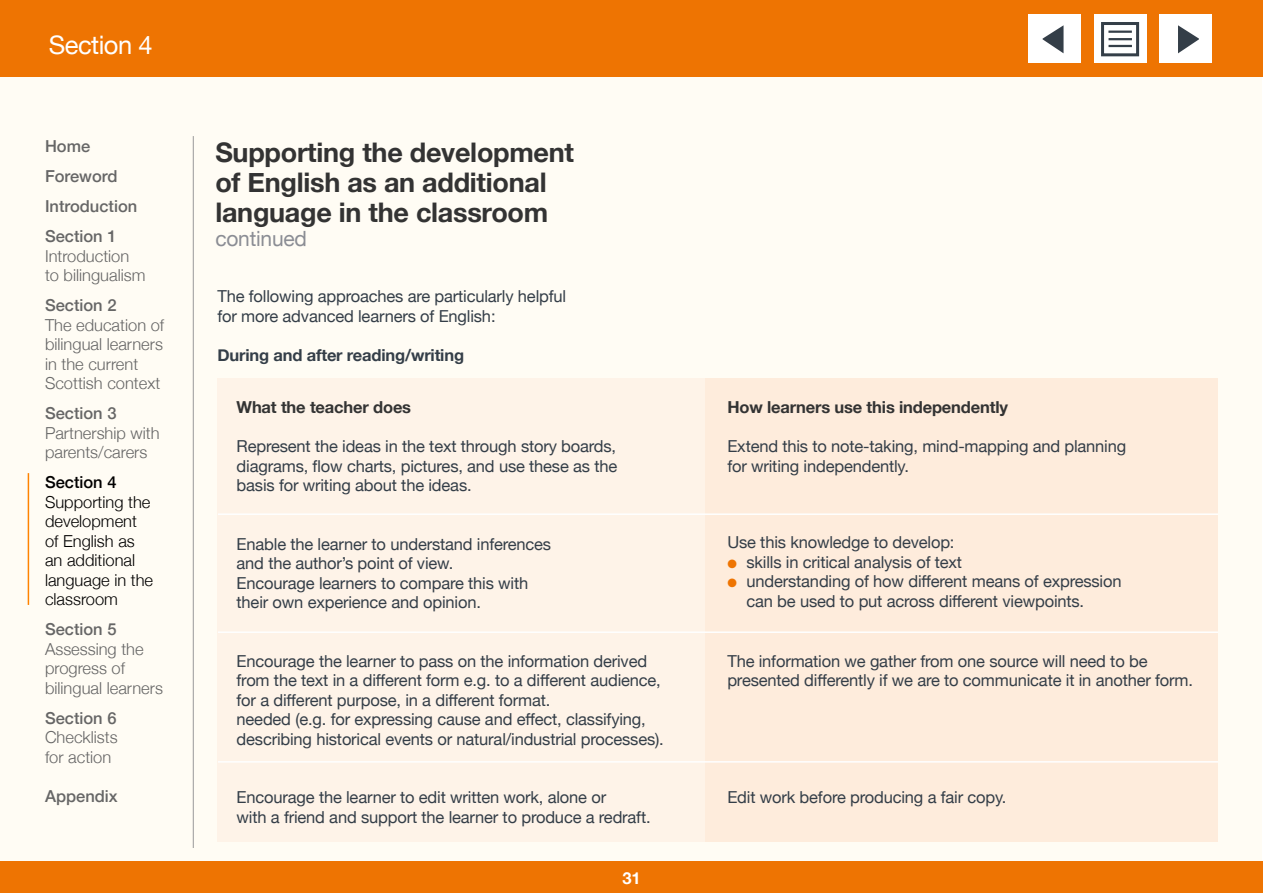
<style>
.page{position:relative;width:1263px;height:893px;background:#fff}
.page>*{position:absolute;margin:0;border:0;box-sizing:border-box;transform-origin:0 0}
.Heading{font:700 27px/30px "Helvetica Neue";letter-spacing:-.01em;color:#333}
.t1{font:25.5px "Helvetica Neue";letter-spacing:-.02em;color:#fff}
.t2{font:21px "Helvetica Neue";letter-spacing:-.01em;color:#8b8d94}
.t3{font:16.5px/19.5px "Helvetica Neue";letter-spacing:-.01em;color:#343e48}
.t4{font:300 16.5px/19.5px "Helvetica Neue";color:#666}
.t5{font:500 16.5px "Helvetica Neue";color:#666}
.t6{font:300 16.5px/19.5px "Helvetica Neue";color:#000}
.t7{font:700 16.5px "Helvetica Neue";letter-spacing:-.01em;color:#333}
.t8{font:700 16.5px "Helvetica Neue";letter-spacing:-.01em;color:#343e48}
.t9{font:500 16.5px "Helvetica Neue";color:#000}
.t10{font:700 16.5px "Helvetica Neue";color:#fff}
.s1{color:#ee7402}
</style>
<div class="page">
<div style="left:1px;top:1px;width:1261px;height:891px;background:#fffcf4"></div>
<hr style="left:193px;top:136px;width:1px;height:712px;background:#999">
<div style="left:0;top:0;width:1263px;height:77px;background:#ee7402"></div>
<div style="left:1028px;top:15px;width:53px;height:48px;background:#fff"></div>
<svg style="left:1042px;top:25px;width:21px;height:28px"></svg>
<div style="left:1159px;top:15px;width:53px;height:48px;background:#fff"></div>
<svg style="left:1178px;top:25px;width:21px;height:28px"></svg>
<div style="left:0;top:861px;width:1263px;height:32px;background:#ee7402"></div>
<div style="left:217px;top:378px;width:499px;height:464px;background:#fef3e8"></div>
<div style="left:706px;top:378px;width:512px;height:464px;background:#feecdc"></div>
<hr style="left:218px;top:513px;width:1000px;height:2px;background:#fff">
<hr style="left:218px;top:631px;width:1000px;height:2px;background:#fff">
<hr style="left:218px;top:761px;width:1000px;height:2px;background:#fff">
<hr style="left:28px;top:473px;width:1px;height:132px;background:#ff8300">
<div style="left:1094px;top:15px;width:52px;height:48px;background:#fff"></div>
<div style="left:1101px;top:22px;width:38px;height:34px;border:3px solid #343e48"></div>
<hr style="left:1108px;top:31px;width:24px;height:2px;background:#343e48">
<hr style="left:1108px;top:38px;width:24px;height:2px;background:#343e48">
<hr style="left:1108px;top:45px;width:24px;height:2px;background:#343e48">
<p class="t1" style="left:49px;top:27px;width:105px">Section 4</p>
<p class="t5" style="left:45px;top:133px;width:47px">Home</p>
<p class="t5" style="left:45px;top:163px;width:74px">Foreword</p>
<p class="t5" style="left:45px;top:193px;width:94px">Introduction</p>
<p class="t5" style="left:45px;top:223px;width:73px">Section 1</p>
<p class="t4" style="left:45px;top:245px;width:102px">Introduction to bilingualism</p>
<p class="t5" style="left:45px;top:292px;width:73px">Section 2</p>
<p class="t4" style="left:45px;top:314px;width:121px">The education of bilingual learners in the current<br>Scottish context</p>
<p class="t5" style="left:45px;top:400px;width:73px">Section 3</p>
<p class="t4" style="left:45px;top:422px;width:116px">Partnership with parents/carers</p>
<p class="t9" style="left:45px;top:469px;width:73px">Section 4</p>
<p class="t6" style="left:45px;top:491px;width:110px">Supporting the development of English as an additional language in the classroom</p>
<p class="t5" style="left:45px;top:616px;width:73px">Section 5</p>
<p class="t4" style="left:45px;top:638px;width:119px">Assessing the progress of bilingual learners</p>
<p class="t5" style="left:45px;top:704px;width:73px">Section 6</p>
<p class="t4" style="left:45px;top:726px;width:74px">Checklists for action</p>
<p class="t5" style="left:45px;top:782px;width:74px">Appendix</p>
<p class="Heading" style="left:215px;top:138px;width:360px">Supporting the development of English as an additional language in the classroom</p>
<p class="t2" style="left:215px;top:224px;width:93px">continued</p>
<p class="t3" style="left:217px;top:287px;width:350px">The following approaches are particularly helpful for more advanced learners of English:</p>
<p class="t8" style="left:217px;top:342px;width:248px">During and after reading/writing</p>
<p class="t7" style="left:237px;top:394px;width:176px">What the teacher does</p>
<p class="t3" style="left:237px;top:438px;width:382px;text-align:justify">Represent the ideas in the text through story boards, diagrams, flow charts, pictures, and use these as the basis for writing about the ideas.</p>
<p class="t3" style="left:237px;top:535px;width:316px">Enable the learner to understand inferences and the author’s point of view.</p>
<p class="t3" style="left:237px;top:574px;width:293px">Encourage learners to compare this with their own experience and opinion.</p>
<p class="t3" style="left:237px;top:652px;width:429px">Encourage the learner to pass on the information derived from the text in a different form e.g. to a different audience, for a different purpose, in a different format.<br>needed (e.g. for expressing cause and effect, classifying, describing historical events or natural/industrial processes).</p>
<p class="t3" style="left:237px;top:789px;width:415px">Encourage the learner to edit written work, alone or<br>with a friend and support the learner to produce a redraft.</p>
<p class="t10" style="left:622px;top:865px;width:20px">31</p>
<p class="t7" style="left:727px;top:394px;width:282px">How learners use this independently</p>
<p class="t3" style="left:727px;top:438px;width:400px">Extend this to note-taking, mind-mapping and planning for writing independently.</p>
<p class="t3" style="left:727px;top:534px;width:229px">Use this knowledge to develop:</p>
<p class="t3" style="left:727px;top:553px;width:236px"><span class="s1">●</span> skills in critical analysis of text</p>
<p class="t3" style="left:746px;top:573px;width:377px;text-indent:-19px"><span class="s1">●</span> understanding of how different means of expression can be used to put across different viewpoints.</p>
<p class="t3" style="left:727px;top:652px;width:467px">The information we gather from one source will need to be presented differently if we are to communicate it in another form.</p>
<p class="t3" style="left:727px;top:789px;width:281px">Edit work before producing a fair copy.</p>
</div>
